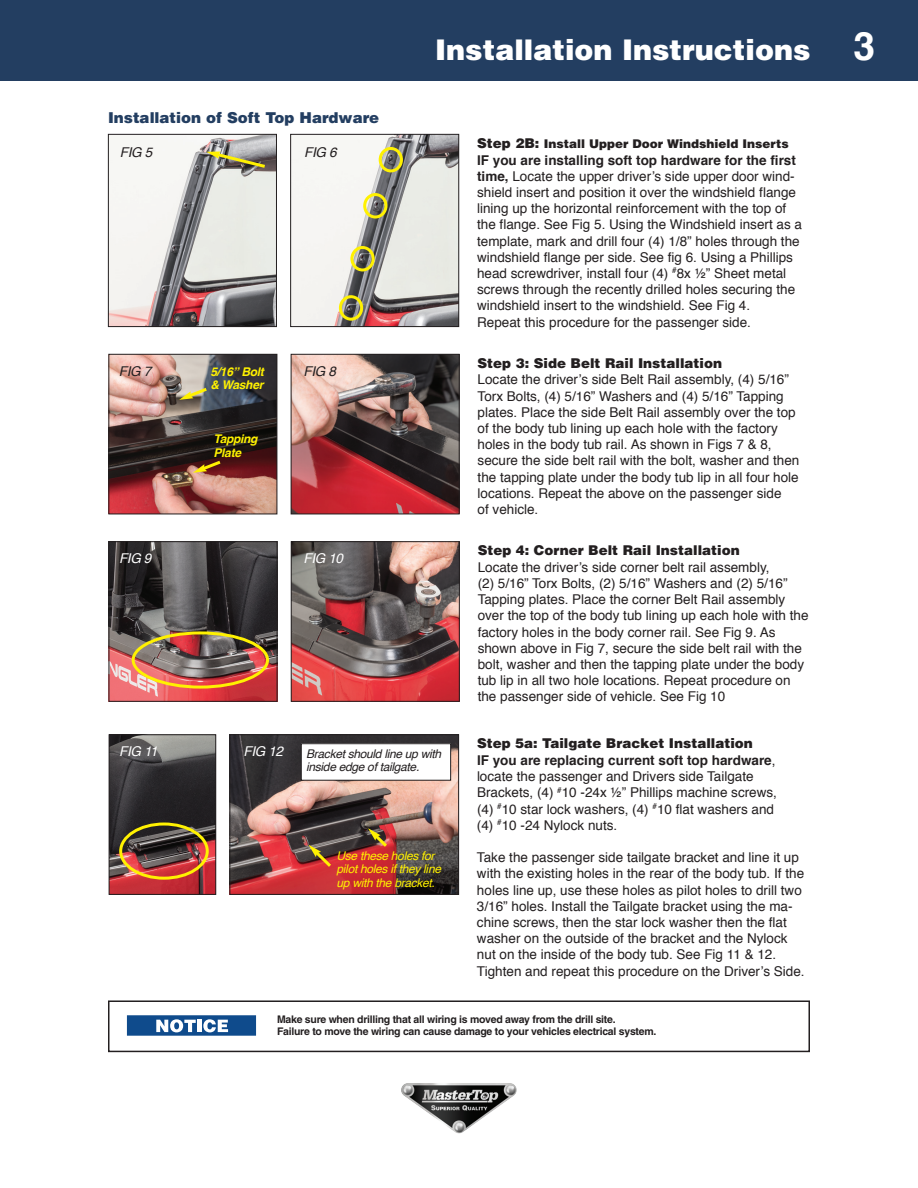
<style>
.page{position:relative;width:918px;height:1188px;background:#fff}
.page>*{position:absolute;margin:0;border:0;box-sizing:border-box;transform-origin:0 0}
.t1{font:900 28.5px "Helvetica";color:#fff}
.t2{font:900 15px "Helvetica";color:#233e61}
.t3{font:13.5px/16.2px "Helvetica";color:#231f20}
.t4{font:900 13.5px "Helvetica";color:#231f20}
.t5{font:italic 13.5px "Helvetica";letter-spacing:-.025em;color:#fff}
.t6{font:italic 13.5px "Helvetica";letter-spacing:-.025em;color:#231f20}
.t7{font:italic 12px/13.5px "Helvetica";letter-spacing:-.025em;color:#fff101}
.t8{font:italic 12px/13.5px "Helvetica";letter-spacing:-.025em;color:#231f20}
.t9{font:900 12px "Helvetica";color:#231f20}
.t10{font:italic 700 12px/13.5px "Helvetica";letter-spacing:-.025em;color:#fff101}
.t11{font:700 condensed 10.5px/12px "Helvetica";letter-spacing:-.025em;color:#231f20}
.s1{font-weight:700;font-size:39px}
.s2{font-size:13.5px}
.s3{font-weight:700}
.s4{font-weight:900}
</style>
<div class="page">
<div style="left:0;top:0;width:918px;height:81px;background:#233e61"></div>
<img style="left:401px;top:1083px;width:116px;height:51px">
<div style="left:108px;top:1000px;width:702px;height:52px;border:2px solid #231f20"></div>
<svg style="left:127px;top:1015px;width:129px;height:21px"></svg>
<img style="left:110px;top:136px;width:165px;height:189px">
<div style="left:108px;top:134px;width:169px;height:193px;border:1px solid #231f20"></div>
<img style="left:292px;top:136px;width:165px;height:189px">
<div style="left:290px;top:134px;width:169px;height:193px;border:1px solid #231f20"></div>
<svg style="left:339px;top:295px;width:24px;height:26px"></svg>
<svg style="left:350px;top:246px;width:25px;height:25px"></svg>
<svg style="left:363px;top:193px;width:24px;height:26px"></svg>
<svg style="left:379px;top:147px;width:24px;height:25px"></svg>
<svg style="left:206px;top:151px;width:62px;height:19px"></svg>
<img style="left:110px;top:356px;width:165px;height:156px">
<div style="left:108px;top:354px;width:169px;height:160px;border:1px solid #231f20"></div>
<img style="left:293px;top:356px;width:165px;height:156px">
<div style="left:291px;top:354px;width:169px;height:160px;border:1px solid #231f20"></div>
<svg style="left:179px;top:385px;width:31px;height:15px"></svg>
<svg style="left:193px;top:458px;width:31px;height:15px"></svg>
<img style="left:111px;top:543px;width:164px;height:157px">
<div style="left:109px;top:541px;width:168px;height:161px;border:1px solid #231f20"></div>
<img style="left:293px;top:543px;width:165px;height:157px">
<div style="left:291px;top:541px;width:169px;height:161px;border:1px solid #231f20"></div>
<img style="left:132px;top:631px;width:137px;height:58px">
<img style="left:111px;top:736px;width:103px;height:157px">
<div style="left:109px;top:734px;width:107px;height:161px;border:1px solid #231f20"></div>
<img style="left:232px;top:736px;width:225px;height:157px">
<div style="left:230px;top:734px;width:229px;height:161px;border:1px solid #231f20"></div>
<img style="left:119px;top:823px;width:90px;height:57px">
<div style="left:301px;top:744px;width:150px;height:36px;background:#fff"></div>
<div style="left:301px;top:743px;width:150px;height:38px;border:1px solid #231f20"></div>
<svg style="left:309px;top:845px;width:25px;height:25px"></svg>
<svg style="left:368px;top:828px;width:22px;height:22px"></svg>
<p class="t2" style="left:108px;top:112px;width:273px">Installation of Soft Top Hardware</p>
<p class="t6" style="left:120px;top:147px;width:34px">FIG 5</p>
<p class="t6" style="left:304px;top:147px;width:34px">FIG 6</p>
<p class="t6" style="left:119px;top:366px;width:34px">FIG 7</p>
<p class="t10" style="left:211px;top:366px;width:55px">5/16” Bolt</p>
<p class="t6" style="left:303px;top:366px;width:34px">FIG 8</p>
<p class="t10" style="left:211px;top:379px;width:54px">&amp; Washer</p>
<p class="t10" style="left:214px;top:433px;width:45px">Tapping<br>Plate</p>
<p class="t5" style="left:119px;top:553px;width:34px">FIG 9</p>
<p class="t5" style="left:304px;top:553px;width:41px">FIG 10</p>
<h1 class="t1" style="left:435px;top:40px;width:442px">Installation Instructions <span class="s1">3</span></h1>
<p class="t9" style="left:477px;top:139px;width:313px"><span class="s2">Step 2B:</span> Install Upper Door Windshield Inserts</p>
<p class="t3" style="left:477px;top:153px;width:326px"><span class="s3">IF you are installing soft top hardware for the first time,</span> Locate the upper driver’s side upper door wind&shy;shield insert and position it over the windshield flange lining up the horizontal reinforcement with the top of the flange. See Fig 5. Using the Windshield insert as a template, mark and drill four (4) 1/8” holes through the windshield flange per side. See fig 6. Using a Phillips head screwdriver, install four (4) <sup>#</sup>8x ½” Sheet metal screws through the recently drilled holes securing the windshield insert to the windshield. See Fig 4.<br>Repeat this procedure for the passenger side.</p>
<p class="t4" style="left:478px;top:358px;width:246px">Step 3: Side Belt Rail Installation</p>
<p class="t3" style="left:478px;top:373px;width:323px">Locate the driver’s side Belt Rail assembly, (4) 5/16” Torx Bolts, (4) 5/16” Washers and (4) 5/16” Tapping plates. Place the side Belt Rail assembly over the top of the body tub lining up each hole with the factory holes in the body tub rail. As shown in Figs 7 &amp; 8, secure the side belt rail with the bolt, washer and then the tapping plate under the body tub lip in all four hole locations. Repeat the above on the passenger side<br>of vehicle.</p>
<p class="t4" style="left:478px;top:545px;width:263px">Step 4: Corner Belt Rail Installation</p>
<p class="t3" style="left:478px;top:560px;width:332px">Locate the driver’s side corner belt rail assembly,<br>(2) 5/16” Torx Bolts, (2) 5/16” Washers and (2) 5/16” Tapping plates. Place the corner Belt Rail assembly over the top of the body tub lining up each hole with the factory holes in the body corner rail. See Fig 9. As shown above in Fig 7, secure the side belt rail with the bolt, washer and then the tapping plate under the body tub lip in all two hole locations. Repeat procedure on the passenger side of vehicle. See Fig 10</p>
<p class="t5" style="left:119px;top:746px;width:40px">FIG 11</p>
<p class="t5" style="left:244px;top:746px;width:41px">FIG 12</p>
<p class="t8" style="left:306px;top:748px;width:136px">Bracket should line up with inside edge of tailgate.</p>
<p class="t7" style="left:337px;top:850px;width:106px">Use these holes for pilot holes if they line up with the bracket.</p>
<p class="t3" style="left:477px;top:736px;width:302px"><span class="s4">Step 5a: Tailgate Bracket Installation<br></span><span class="s3">IF you are replacing current soft top hardware</span>, locate the passenger and Drivers side Tailgate Brackets, (4) <sup>#</sup>10 -24x ½” Phillips machine screws, (4) <sup>#</sup>10 star lock washers, (4) <sup>#</sup>10 flat washers and (4) <sup>#</sup>10 -24 Nylock nuts.</p>
<p class="t3" style="left:477px;top:850px;width:329px">Take the passenger side tailgate bracket and line it up with the existing holes in the rear of the body tub. If the holes line up, use these holes as pilot holes to drill two 3/16” holes. Install the Tailgate bracket using the ma&shy;chine screws, then the star lock washer then the flat washer on the outside of the bracket and the Nylock nut on the inside of the body tub. See Fig 11 &amp; 12.<br>Tighten and repeat this procedure on the Driver’s Side.</p>
<p class="t11" style="left:277px;top:1014px;width:381px">Make sure when drilling that all wiring is moved away from the drill site.<br>Failure to move the wiring can cause damage to your vehicles electrical system.</p>
</div>
